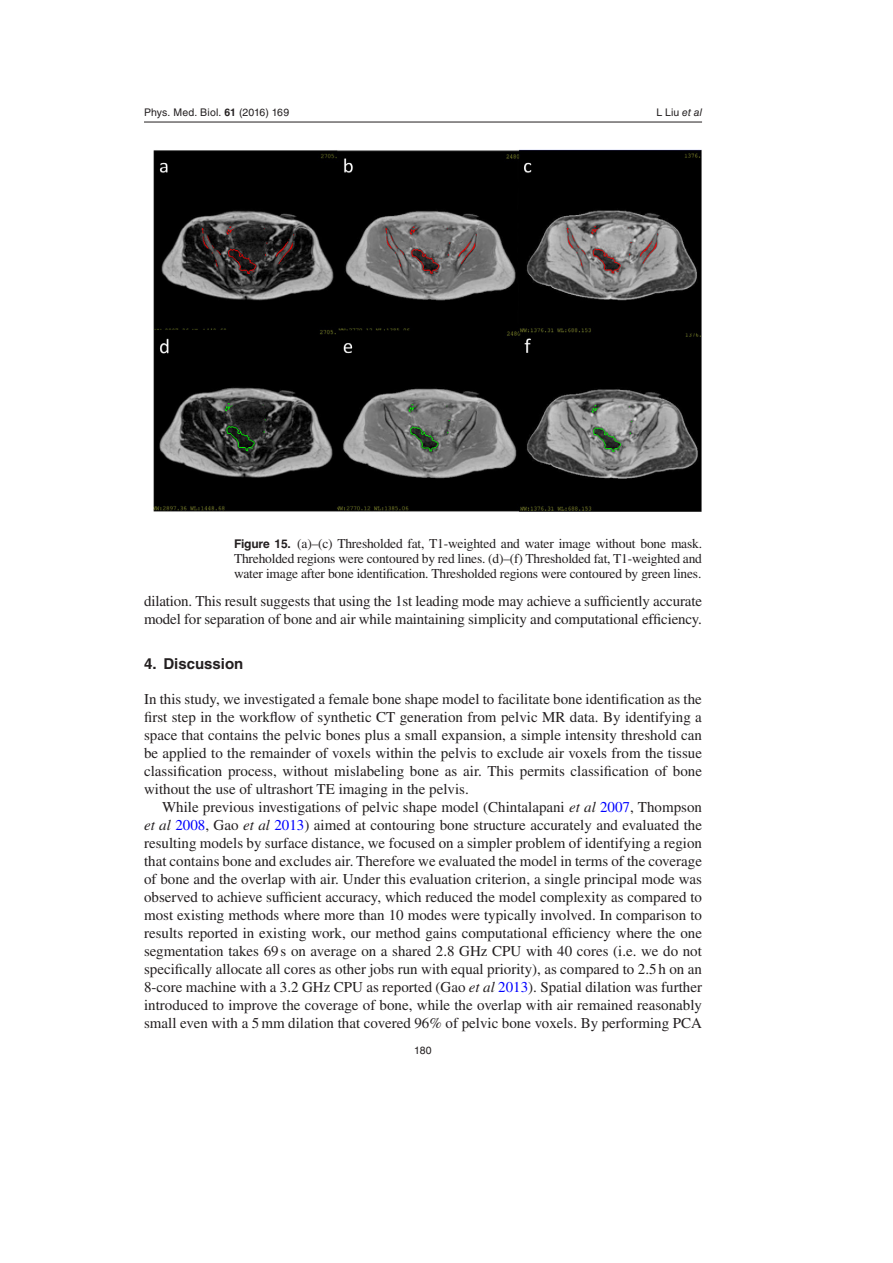
<style>
.page{position:relative;width:893px;height:1263px;background:#fff}
.page>*{position:absolute;margin:0;border:0;box-sizing:border-box;transform-origin:0 0}
.t1{font:15px/18px "Times LT Std";letter-spacing:-.01em;color:#231f20;text-align:justify}
.t2{font:700 15px "Helvetica LT Std";color:#231f20}
.t3{font:13.5px/15px "Times LT Std";letter-spacing:-.015em;color:#231f20;text-align:justify}
.t4{font:10.5px "Helvetica LT Std";letter-spacing:.015em;color:#231f20}
.s1{font-family:"Helvetica";font-weight:700}
.s2{font-family:"Helvetica"}
.s3{font-style:italic}
.s4{font-family:"Helvetica LT Std";font-weight:700;font-size:12px}
.s5{font-family:"STIX General"}
.s6{color:#00f}
</style>
<div class="page">
<hr style="left:144px;top:122px;width:558px;height:1px;background:#231f20">
<img style="left:153px;top:149px;width:549px;height:363px">
<p class="t4" style="left:144px;top:107px;width:147px">Phys. Med. Biol. <span class="s1">61</span> (<span class="s2">2016</span>) 169</p>
<p class="t4" style="left:656px;top:106px;width:47px">L Liu <span class="s3">et al</span></p>
<p class="t3" style="left:234px;top:536px;width:470px"><span class="s4">Figure 15.</span> (a)<span class="s5">–</span>(c) Thresholded fat, T1-weighted and water image without bone mask.<br>Threholded regions were contoured by red lines. (d)<span class="s5">–</span>(f) Thresholded fat, T1-weighted and water image after bone identification. Thresholded regions were contoured by green lines.</p>
<p class="t1" style="left:144px;top:592px;width:560px">dilation. This result suggests that using the 1st leading mode may achieve a sufficiently accurate model for separation of bone and air while maintaining simplicity and computational efficiency.</p>
<p class="t2" style="left:144px;top:655px;width:101px">4. Discussion</p>
<p class="t1" style="left:144px;top:690px;width:560px">In this study, we investigated a female bone shape model to facilitate bone identification as the first step in the workflow of synthetic CT generation from pelvic MR data. By identifying a space that contains the pelvic bones plus a small expansion, a simple intensity threshold can be applied to the remainder of voxels within the pelvis to exclude air voxels from the tissue classification process, without mislabeling bone as air. This permits classification of bone without the use of ultrashort TE imaging in the pelvis.</p>
<p class="t1" style="left:144px;top:798px;width:560px;text-indent:18px">While previous investigations of pelvic shape model (Chintalapani <span class="s3">et al</span> <span class="s6">2007</span>, Thompson <span class="s3">et al</span> <span class="s6">2008</span>, Gao <span class="s3">et al</span> <span class="s6">2013</span>) aimed at contouring bone structure accurately and evaluated the resulting models by surface distance, we focused on a simpler problem of identifying a region that contains bone and excludes air. Therefore we evaluated the model in terms of the coverage of bone and the overlap with air. Under this evaluation criterion, a single principal mode was observed to achieve sufficient accuracy, which reduced the model complexity as compared to most existing methods where more than 10 modes were typically involved. In comparison to results reported in existing work, our method gains computational efficiency where the one segmentation takes 69 s on average on a shared 2.8 GHz CPU with 40 cores (i.e. we do not specifically allocate all cores as other jobs run with equal priority), as compared to 2.5 h on an 8-core machine with a 3.2 GHz CPU as reported (Gao <span class="s3">et al</span> <span class="s6">2013</span>). Spatial dilation was further introduced to improve the coverage of bone, while the overlap with air remained reasonably small even with a 5mm dilation that covered 96% of pelvic bone voxels. By performing PCA</p>
<p class="t4" style="left:414px;top:1044px;width:19px">180</p>
</div>
